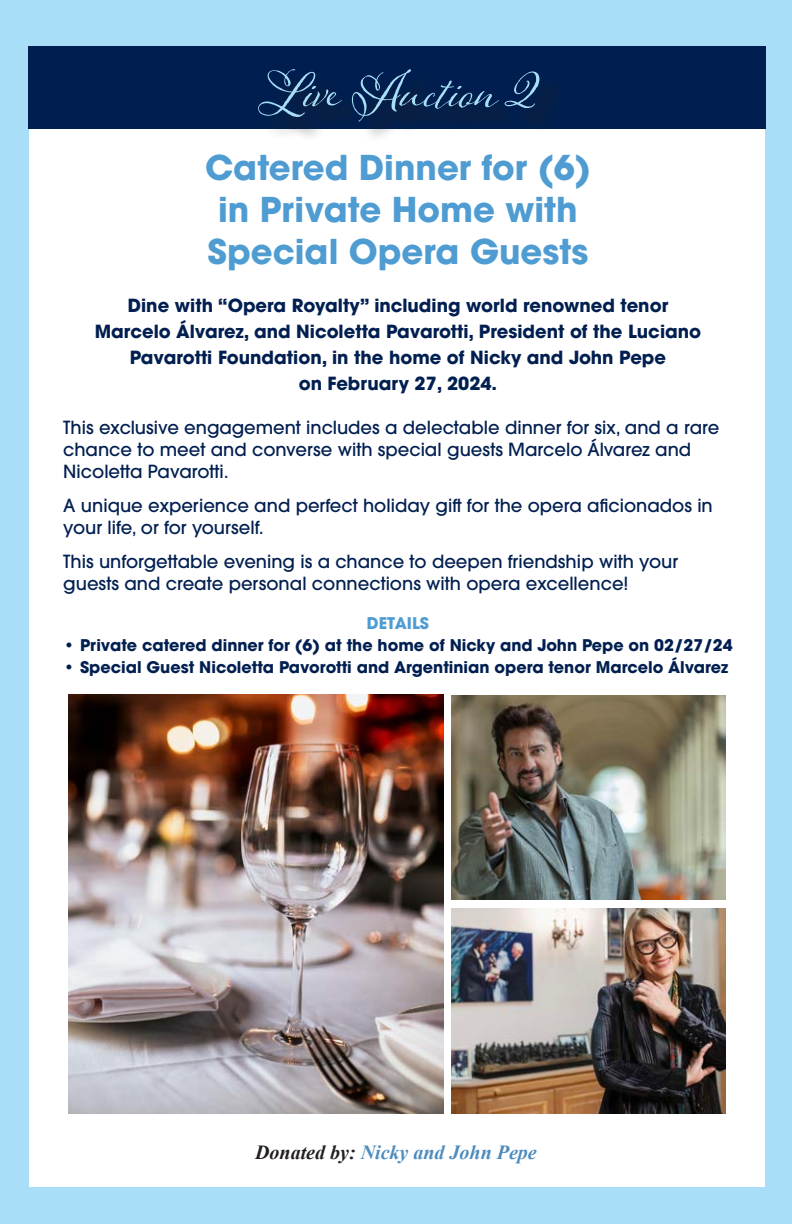
<style>
.page{position:relative;width:792px;height:1224px;background:#a8def7}
.page>*{position:absolute;margin:0;border:0;box-sizing:border-box;transform-origin:0 0}
.t1{font:62px "Adorn Pomander";color:#a8def7}
.t2{font:700 34px/42px "ITC Avant Garde Pro";color:#4f9cd2;text-align:center}
.t3{font:italic 700 20px "Times New Roman";color:#4e8cbd}
.t4{font:500 18px/22px "ITC Avant Garde Pro";color:#001f50}
.t5{font:700 18px/26px "ITC Avant Garde Pro";color:#001f50;text-align:center}
.t6{font:700 16px "ITC Avant Garde Pro";color:#001f50}
.t7{font:700 16px "ITC Avant Garde Pro";color:#4f9cd2}
.s1{color:#231f20}
</style>
<div class="page">
<div style="left:29px;top:47px;width:736px;height:1140px;background:#fff"></div>
<div style="left:28px;top:46px;width:738px;height:83px;background:#001f50"></div>
<div style="left:262px;top:73px;width:302px;height:72px;background:#231f20;opacity:.75"></div>
<img style="left:451px;top:695px;width:275px;height:205px">
<img style="left:451px;top:908px;width:275px;height:206px">
<img style="left:68px;top:694px;width:376px;height:420px">
<p class="t1" style="left:258px;top:47px;width:282px">Live Auction 2</p>
<p class="t2" style="left:205px;top:146px;width:387px">Catered Dinner for (6) in Private Home with<br>Special Opera Guests</p>
<p class="t5" style="left:95px;top:292px;width:608px">Dine with “Opera Royalty” including world renowned tenor Marcelo Álvarez, and Nicoletta Pavarotti, President of the Luciano Pavarotti Foundation, in the home of Nicky and John Pepe<br>on February 27, 2024.</p>
<p class="t4" style="left:63px;top:416px;width:658px">This exclusive engagement includes a delectable dinner for six, and a rare chance to meet and converse with special guests Marcelo Álvarez and<br>Nicoletta Pavarotti.</p>
<p class="t4" style="left:63px;top:494px;width:651px">A unique experience and perfect holiday gift for the opera aficionados in your life, or for yourself.</p>
<p class="t4" style="left:63px;top:550px;width:616px">This unforgettable evening is a chance to deepen friendship with your guests and create personal connections with opera excellence!</p>
<p class="t7" style="left:367px;top:612px;width:64px">DETAILS</p>
<p class="t6" style="left:63px;top:634px;width:671px">• Private catered dinner for (6) at the home of Nicky and John Pepe on 02/27/24</p>
<p class="t6" style="left:63px;top:656px;width:666px">• Special Guest Nicoletta Pavorotti and Argentinian opera tenor Marcelo Álvarez</p>
<p class="t3" style="left:255px;top:1138px;width:283px"><span class="s1">Donated by:</span> Nicky and John Pepe</p>
</div>
